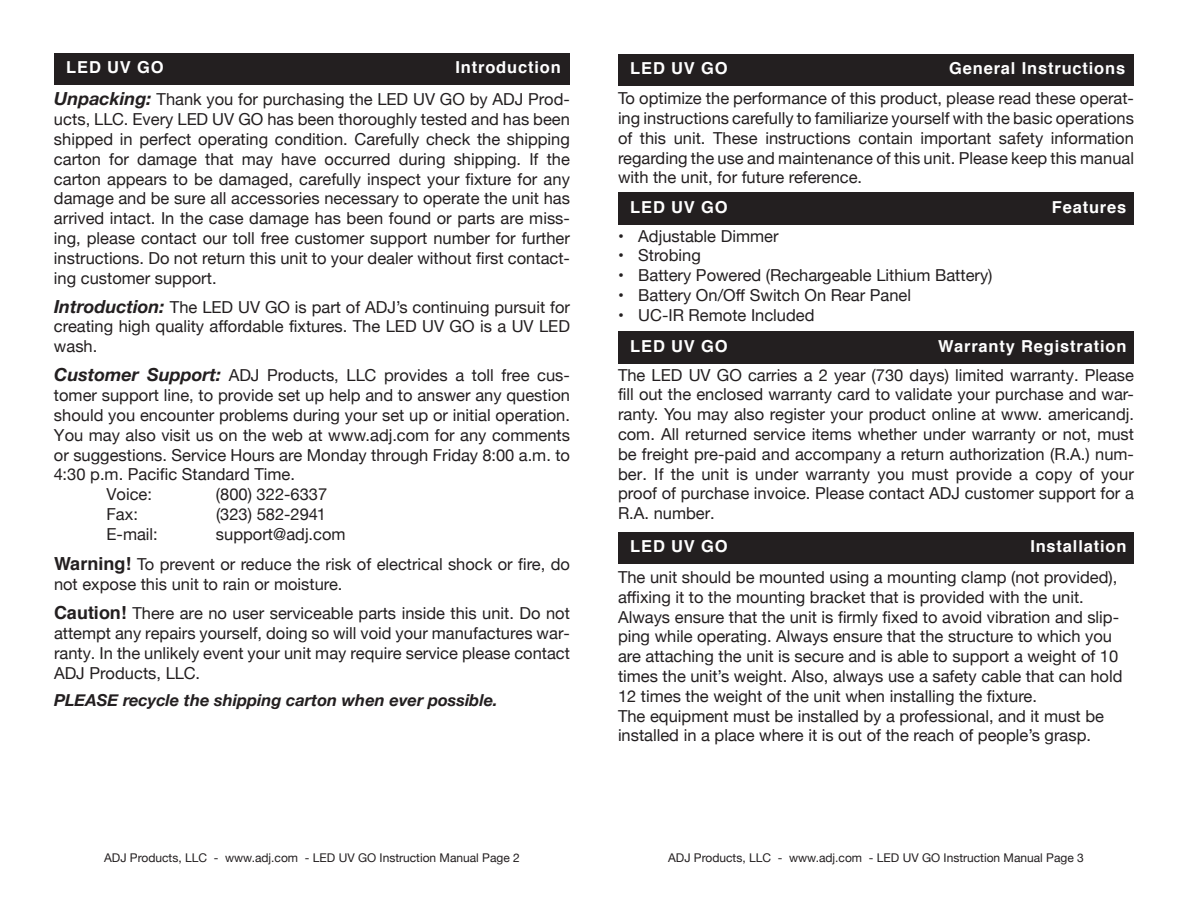
<style>
.page{position:relative;width:1188px;height:918px;background:#fff}
.page>*{position:absolute;margin:0;border:0;box-sizing:border-box;transform-origin:0 0}
.t1{font:16.5px/19.8px "Helvetica Neue";color:#231f20;text-align:justify}
.t2{font:700 16.5px "Helvetica";letter-spacing:.05em;color:#fff}
.t3{font:italic 700 16.5px "Helvetica Neue";color:#231f20}
.t4{font:12px "Helvetica Neue";color:#231f20}
.s1{font-weight:700;font-style:italic;font-size:18px}
.s2{font-family:"Helvetica";font-weight:700;font-size:18px}
</style>
<div class="page">
<div style="left:618px;top:332px;width:516px;height:31px;background:#231f20"></div>
<div style="left:618px;top:193px;width:516px;height:31px;background:#231f20"></div>
<div style="left:618px;top:54px;width:516px;height:32px;background:#231f20"></div>
<div style="left:618px;top:532px;width:516px;height:32px;background:#231f20"></div>
<div style="left:54px;top:53px;width:515px;height:31px;background:#231f20"></div>
<p class="t2" style="left:66px;top:54px;width:99px">LED UV GO</p>
<p class="t2" style="left:456px;top:54px;width:107px">Introduction</p>
<p class="t1" style="left:54px;top:90px;width:518px"><span class="s1">Unpacking:</span> Thank you for purchasing the LED UV GO by ADJ Prod&shy;ucts, LLC. Every LED UV GO has been thoroughly tested and has been shipped in perfect operating condition. Carefully check the shipping carton for damage that may have occurred during shipping. If the carton appears to be damaged, carefully inspect your fixture for any damage and be sure all accessories necessary to operate the unit has arrived intact. In the case damage has been found or parts are miss&shy;ing, please contact our toll free customer support number for further instructions. Do not return this unit to your dealer without first contact&shy;ing customer support.</p>
<p class="t1" style="left:54px;top:298px;width:518px"><span class="s1">Introduction:</span> The LED UV GO is part of ADJ’s continuing pursuit for creating high quality affordable fixtures. The LED UV GO is a UV LED wash.</p>
<p class="t1" style="left:54px;top:366px;width:518px"><span class="s1">Customer Support:</span> ADJ Products, LLC provides a toll free cus-</p>
<p class="t1" style="left:54px;top:386px;width:518px">tomer support line, to provide set up help and to answer any question</p>
<p class="t1" style="left:54px;top:406px;width:518px">should you encounter problems during your set up or initial operation.</p>
<p class="t1" style="left:54px;top:426px;width:518px">You may also visit us on the web at www.adj.com for any comments</p>
<p class="t1" style="left:54px;top:446px;width:518px">or suggestions. Service Hours are Monday through Friday 8:00 a.m. to</p>
<p class="t1" style="left:54px;top:465px;width:243px">4:30 p.m. Pacific Standard Time.</p>
<p class="t1" style="left:107px;top:485px;width:47px">Voice:</p>
<p class="t1" style="left:216px;top:485px;width:113px">(800) 322-6337</p>
<p class="t1" style="left:107px;top:505px;width:33px">Fax:</p>
<p class="t1" style="left:216px;top:505px;width:112px">(323) 582-2941</p>
<p class="t1" style="left:107px;top:525px;width:53px">E-mail:</p>
<p class="t1" style="left:54px;top:519px;width:517px;line-height:30.6px;text-indent:162px">support@adj.com<br><span class="s2">Warning!</span> To prevent or reduce the risk of electrical shock or fire, do</p>
<p class="t1" style="left:54px;top:571px;width:517px;line-height:29.1px">not expose this unit to rain or moisture.<br><span class="s2">Caution!</span> There are no user serviceable parts inside this unit. Do not</p>
<p class="t1" style="left:54px;top:624px;width:518px">attempt any repairs yourself, doing so will void your manufactures war&shy;ranty. In the unlikely event your unit may require service please contact ADJ Products, LLC.</p>
<p class="t3" style="left:54px;top:687px;width:445px">PLEASE recycle the shipping carton when ever possible.</p>
<p class="t2" style="left:630px;top:55px;width:99px">LED UV GO</p>
<p class="t2" style="left:949px;top:55px;width:178px">General Instructions</p>
<p class="t1" style="left:618px;top:89px;width:518px">To optimize the performance of this product, please read these operat&shy;ing instructions carefully to familiarize yourself with the basic operations of this unit. These instructions contain important safety information regarding the use and maintenance of this unit. Please keep this manual with the unit, for future reference.</p>
<p class="t2" style="left:630px;top:194px;width:99px">LED UV GO</p>
<p class="t2" style="left:1052px;top:194px;width:76px">Features</p>
<p class="t1" style="left:618px;top:227px;width:162px">• Adjustable Dimmer</p>
<p class="t1" style="left:618px;top:247px;width:84px">• Strobing</p>
<p class="t1" style="left:618px;top:266px;width:376px">• Battery Powered (Rechargeable Lithium Battery)</p>
<p class="t1" style="left:618px;top:286px;width:295px">• Battery On/Off Switch On Rear Panel</p>
<p class="t1" style="left:618px;top:306px;width:198px">• UC-IR Remote Included</p>
<p class="t2" style="left:630px;top:333px;width:99px">LED UV GO</p>
<p class="t2" style="left:938px;top:333px;width:190px">Warranty Registration</p>
<p class="t1" style="left:618px;top:366px;width:518px">The LED UV GO carries a 2 year (730 days) limited warranty. Please fill out the enclosed warranty card to validate your purchase and war&shy;ranty. You may also register your product online at www. americandj. com. All returned service items whether under warranty or not, must be freight pre-paid and accompany a return authorization (R.A.) num&shy;ber. If the unit is under warranty you must provide a copy of your proof of purchase invoice. Please contact ADJ customer support for a R.A. number.</p>
<p class="t2" style="left:630px;top:533px;width:99px">LED UV GO</p>
<p class="t2" style="left:1030px;top:533px;width:98px">Installation</p>
<p class="t1" style="left:618px;top:568px;width:506px;text-align:left">The unit should be mounted using a mounting clamp (not provided), affixing it to the mounting bracket that is provided with the unit.<br>Always ensure that the unit is firmly fixed to avoid vibration and slip&shy;ping while operating. Always ensure that the structure to which you are attaching the unit is secure and is able to support a weight of 10 times the unit’s weight. Also, always use a safety cable that can hold 12 times the weight of the unit when installing the fixture.<br>The equipment must be installed by a professional, and it must be installed in a place where it is out of the reach of people’s grasp.</p>
<p class="t4" style="left:104px;top:849px;width:417px">ADJ Products, LLC - www.adj.com - LED UV GO Instruction Manual Page 2</p>
<p class="t4" style="left:668px;top:849px;width:417px">ADJ Products, LLC - www.adj.com - LED UV GO Instruction Manual Page 3</p>
</div>
